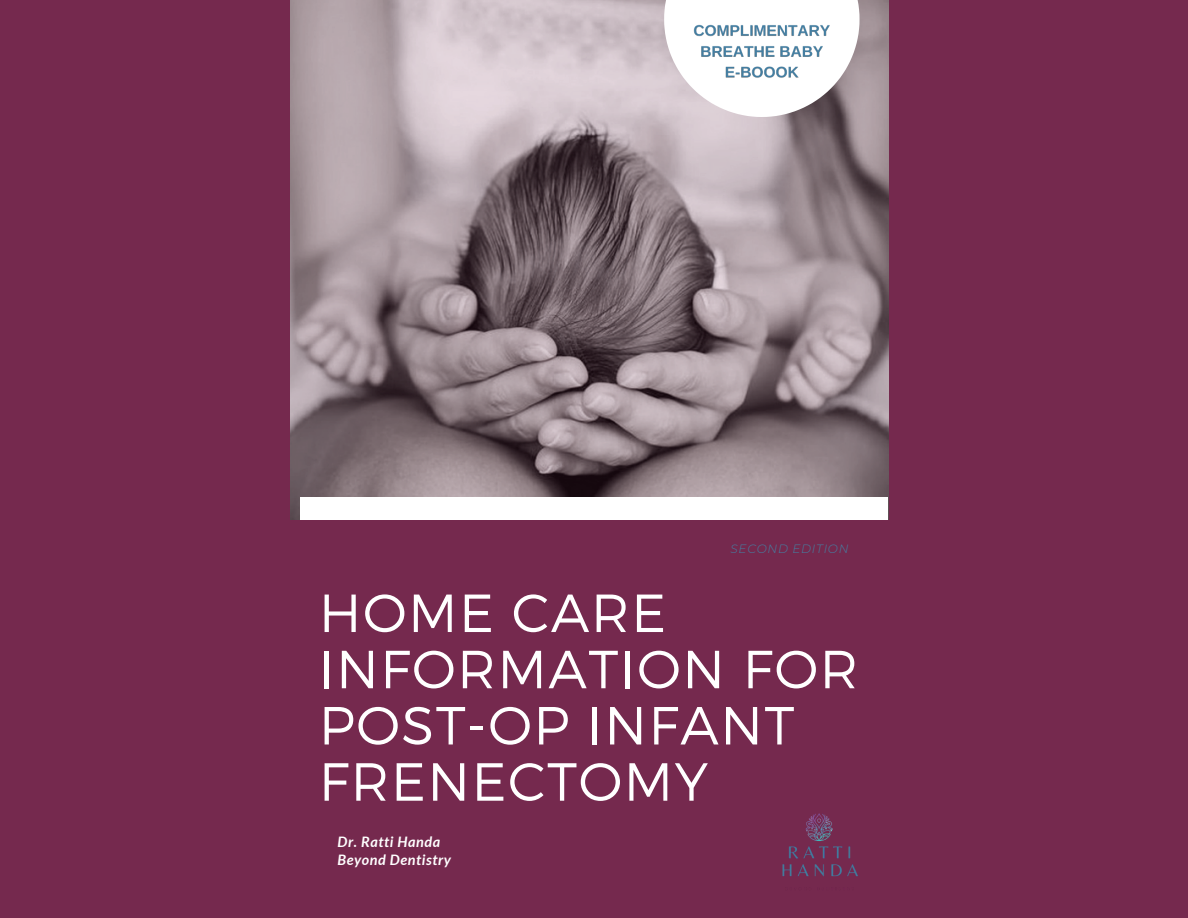
<style>
.page{position:relative;width:1188px;height:918px;background:#75294e}
.page>*{position:absolute;margin:0;border:0;box-sizing:border-box;transform-origin:0 0}
.t1{font:300 53.55px/56.2px "Montserrat";letter-spacing:.03em;color:#fff}
.t2{font:italic 700 14.4px "Lato";letter-spacing:.04em;color:#fff}
.t3{font:italic 300 12px "Montserrat";letter-spacing:.06em;color:#447ea1}
</style>
<div class="page">
<img style="left:291px;top:0;width:597px;height:520px">
<svg style="left:664px;top:0;width:196px;height:117px;background:#e7e3e5"></svg>
<div style="left:300px;top:497px;width:587px;height:23px;background:#fff"></div>
<img style="left:782px;top:813px;width:76px;height:64px">
<img style="left:692px;top:22px;width:139px;height:59px">
<p class="t3" style="left:731px;top:542px;width:119px">SECOND EDITION</p>
<p class="t1" style="left:319px;top:582px;width:541px">HOME CARE<br>INFORMATION FOR<br>POST-OP INFANT<br>FRENECTOMY</p>
<p class="t2" style="left:338px;top:833px;width:104px">Dr. Ratti Handa</p>
<p class="t2" style="left:338px;top:850px;width:115px">Beyond Dentistry</p>
</div>
